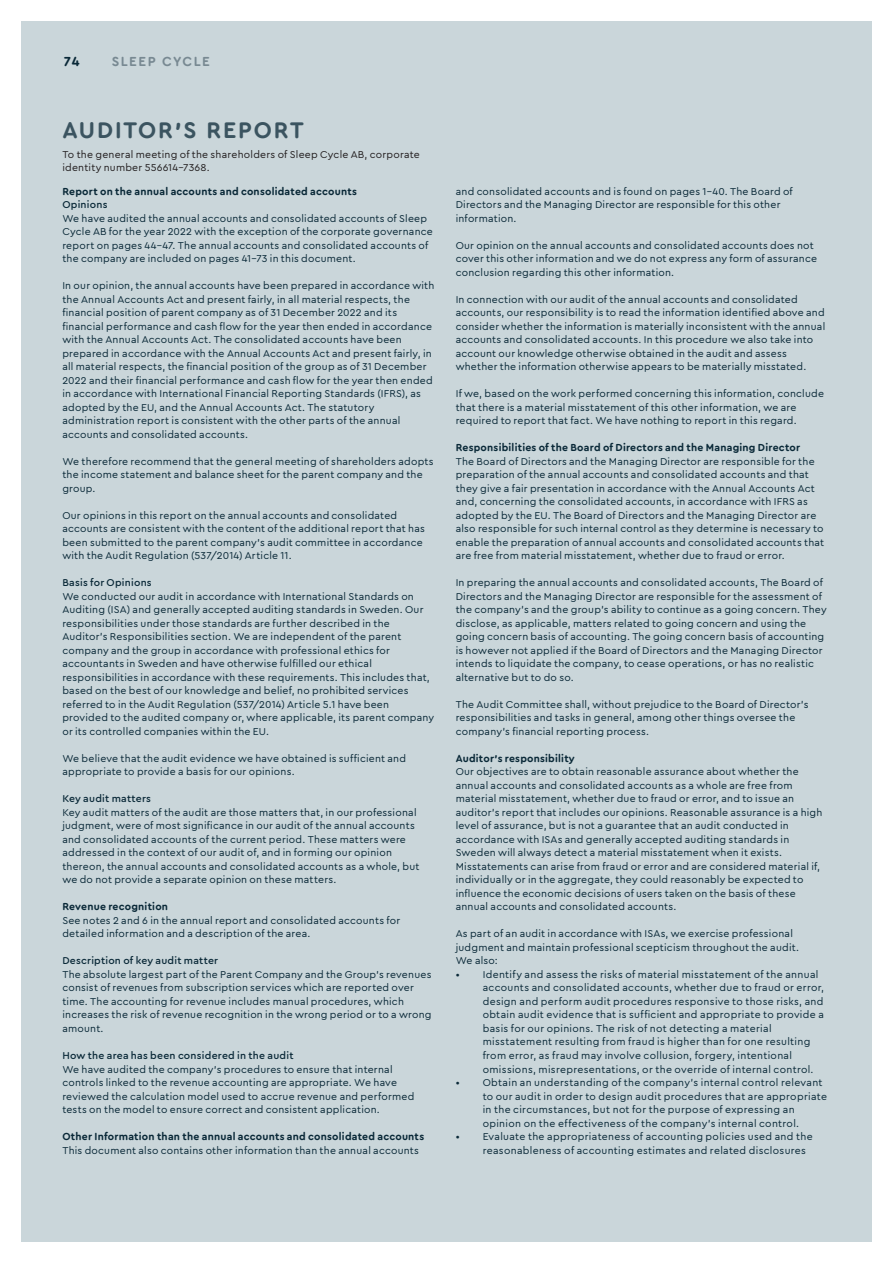
<style>
.page{position:relative;width:893px;height:1263px;background:#fff}
.page>*{position:absolute;margin:0;border:0;box-sizing:border-box;transform-origin:0 0}
.t1{font:700 23.25px "Cera Round Pro";letter-spacing:.075em;color:#3b5460}
.t2{font:700 13.5px "Cera Round Pro";letter-spacing:.105em;color:#788992}
.t3{font:700 13.5px "Cera Round Pro";color:#0a2938}
.NOT_bröd{font:10.5px/13.5px "Cera Round Pro";letter-spacing:.02em;color:#0a2938}
.NOT_mellis_1{font:700 10.5px "Cera Round Pro";letter-spacing:.02em;color:#0a2938}
.NOT_bröd-2{font:10.5px "Cera Round Pro";letter-spacing:.02em;color:#231f20}
.NOT_bröd-3{font:500 10.5px "Cera Round Pro";letter-spacing:.02em;color:#0a2938}
.NOT_bröd-4{font:700 10.5px "Cera Round Pro";letter-spacing:.02em;color:#0a2938}
.NOT_mellis_1-2{font:500 10.5px "Cera Round Pro";letter-spacing:.025em;color:#0a2938}
.NOT_mellis_2{font:500 10.5px "Cera Round Pro";letter-spacing:.02em;color:#0a2938}
</style>
<div class="page">
<div style="left:21px;top:21px;width:851px;height:1221px;background:#cad6da"></div>
<p class="t3" style="left:64px;top:52px;width:17px">74</p>
<p class="t2" style="left:112px;top:52px;width:100px">SLEEP CYCLE</p>
<p class="t1" style="left:62px;top:114px;width:243px">AUDITOR’S REPORT</p>
<p class="NOT_bröd-2" style="left:62px;top:147px;width:359px">To the general meeting of the shareholders of Sleep Cycle AB, corporate</p>
<p class="NOT_bröd-2" style="left:62px;top:161px;width:149px">identity number 556614-7368.</p>
<p class="NOT_mellis_1" style="left:62px;top:184px;width:296px">Report on the annual accounts and consolidated accounts</p>
<p class="NOT_mellis_2" style="left:62px;top:198px;width:47px">Opinions</p>
<p class="NOT_bröd" style="left:62px;top:211px;width:372px">We have audited the annual accounts and consolidated accounts of Sleep Cycle AB for the year 2022 with the exception of the corporate governance report on pages 44-47. The annual accounts and consolidated accounts of the company are included on pages 41-73 in this document.</p>
<p class="NOT_bröd" style="left:62px;top:279px;width:374px">In our opinion, the annual accounts have been prepared in accordance with the Annual Accounts Act and present fairly, in all material respects, the financial position of parent company as of 31 December 2022 and its financial performance and cash flow for the year then ended in accordance with the Annual Accounts Act. The consolidated accounts have been prepared in accordance with the Annual Accounts Act and present fairly, in all material respects, the financial position of the group as of 31 December 2022 and their financial performance and cash flow for the year then ended in accordance with International Financial Reporting Standards (IFRS), as adopted by the EU, and the Annual Accounts Act. The statutory administration report is consistent with the other parts of the annual accounts and consolidated accounts.</p>
<p class="NOT_bröd" style="left:62px;top:454px;width:373px">We therefore recommend that the general meeting of shareholders adopts the income statement and balance sheet for the parent company and the group.</p>
<p class="NOT_bröd" style="left:62px;top:508px;width:364px">Our opinions in this report on the annual accounts and consolidated accounts are consistent with the content of the additional report that has been submitted to the parent company's audit committee in accordance with the Audit Regulation (537/2014) Article 11.</p>
<p class="NOT_mellis_1-2" style="left:62px;top:576px;width:91px">Basis for Opinions</p>
<p class="NOT_bröd" style="left:62px;top:589px;width:373px">We conducted our audit in accordance with International Standards on Auditing (ISA) and generally accepted auditing standards in Sweden. Our responsibilities under those standards are further described in the Auditor’s Responsibilities section. We are independent of the parent company and the group in accordance with professional ethics for accountants in Sweden and have otherwise fulfilled our ethical responsibilities in accordance with these requirements. This includes that, based on the best of our knowledge and belief, no prohibited services referred to in the Audit Regulation (537/2014) Article 5.1 have been provided to the audited company or, where applicable, its parent company or its controlled companies within the EU.</p>
<p class="NOT_bröd" style="left:62px;top:751px;width:345px">We believe that the audit evidence we have obtained is sufficient and appropriate to provide a basis for our opinions.</p>
<p class="NOT_bröd-3" style="left:62px;top:792px;width:90px">Key audit matters</p>
<p class="NOT_bröd" style="left:62px;top:805px;width:359px">Key audit matters of the audit are those matters that, in our professional judgment, were of most significance in our audit of the annual accounts and consolidated accounts of the current period. These matters were addressed in the context of our audit of, and in forming our opinion thereon, the annual accounts and consolidated accounts as a whole, but we do not provide a separate opinion on these matters.</p>
<p class="NOT_bröd-4" style="left:62px;top:900px;width:107px">Revenue recognition</p>
<p class="NOT_bröd" style="left:62px;top:913px;width:339px">See notes 2 and 6 in the annual report and consolidated accounts for detailed information and a description of the area.</p>
<p class="NOT_bröd-3" style="left:62px;top:954px;width:157px">Description of key audit matter</p>
<p class="NOT_bröd" style="left:62px;top:967px;width:371px">The absolute largest part of the Parent Company and the Group's revenues consist of revenues from subscription services which are reported over time. The accounting for revenue includes manual procedures, which increases the risk of revenue recognition in the wrong period or to a wrong amount.</p>
<p class="NOT_bröd-3" style="left:62px;top:1048px;width:233px">How the area has been considered in the audit</p>
<p class="NOT_bröd" style="left:62px;top:1062px;width:354px">We have audited the company's procedures to ensure that internal controls linked to the revenue accounting are appropriate. We have reviewed the calculation model used to accrue revenue and performed tests on the model to ensure correct and consistent application.</p>
<p class="NOT_bröd-4" style="left:62px;top:1129px;width:363px">Other Information than the annual accounts and consolidated accounts</p>
<p class="NOT_bröd" style="left:62px;top:1143px;width:358px">This document also contains other information than the annual accounts</p>
<p class="NOT_bröd" style="left:456px;top:184px;width:339px">and consolidated accounts and is found on pages 1-40. The Board of<br>Directors and the Managing Director are responsible for this other information.</p>
<p class="NOT_bröd" style="left:456px;top:238px;width:363px">Our opinion on the annual accounts and consolidated accounts does not cover this other information and we do not express any form of assurance conclusion regarding this other information.</p>
<p class="NOT_bröd" style="left:456px;top:292px;width:371px">In connection with our audit of the annual accounts and consolidated accounts, our responsibility is to read the information identified above and consider whether the information is materially inconsistent with the annual accounts and consolidated accounts. In this procedure we also take into account our knowledge otherwise obtained in the audit and assess whether the information otherwise appears to be materially misstated.</p>
<p class="NOT_bröd" style="left:456px;top:387px;width:370px">If we, based on the work performed concerning this information, conclude that there is a material misstatement of this other information, we are required to report that fact. We have nothing to report in this regard.</p>
<p class="NOT_mellis_1" style="left:456px;top:441px;width:346px">Responsibilities of the Board of Directors and the Managing Director</p>
<p class="NOT_bröd" style="left:456px;top:454px;width:370px">The Board of Directors and the Managing Director are responsible for the preparation of the annual accounts and consolidated accounts and that they give a fair presentation in accordance with the Annual Accounts Act and, concerning the consolidated accounts, in accordance with IFRS as adopted by the EU. The Board of Directors and the Managing Director are also responsible for such internal control as they determine is necessary to enable the preparation of annual accounts and consolidated accounts that are free from material misstatement, whether due to fraud or error.</p>
<p class="NOT_bröd" style="left:456px;top:576px;width:373px">In preparing the annual accounts and consolidated accounts, The Board of Directors and the Managing Director are responsible for the assessment of the company’s and the group’s ability to continue as a going concern. They disclose, as applicable, matters related to going concern and using the going concern basis of accounting. The going concern basis of accounting is however not applied if the Board of Directors and the Managing Director intends to liquidate the company, to cease operations, or has no realistic alternative but to do so.</p>
<p class="NOT_bröd" style="left:456px;top:697px;width:354px">The Audit Committee shall, without prejudice to the Board of Director’s responsibilities and tasks in general, among other things oversee the company’s financial reporting process.</p>
<p class="NOT_mellis_1" style="left:456px;top:751px;width:121px">Auditor’s responsibility</p>
<p class="NOT_bröd" style="left:456px;top:765px;width:368px">Our objectives are to obtain reasonable assurance about whether the annual accounts and consolidated accounts as a whole are free from material misstatement, whether due to fraud or error, and to issue an auditor’s report that includes our opinions. Reasonable assurance is a high level of assurance, but is not a guarantee that an audit conducted in accordance with ISAs and generally accepted auditing standards in Sweden will always detect a material misstatement when it exists.<br>Misstatements can arise from fraud or error and are considered material if, individually or in the aggregate, they could reasonably be expected to influence the economic decisions of users taken on the basis of these annual accounts and consolidated accounts.</p>
<p class="NOT_bröd" style="left:456px;top:927px;width:345px">As part of an audit in accordance with ISAs, we exercise professional judgment and maintain professional scepticism throughout the audit.<br>We also:</p>
<p class="NOT_bröd" style="left:483px;top:967px;width:343px;text-indent:-27px">• Identify and assess the risks of material misstatement of the annual accounts and consolidated accounts, whether due to fraud or error, design and perform audit procedures responsive to those risks, and obtain audit evidence that is sufficient and appropriate to provide a basis for our opinions. The risk of not detecting a material misstatement resulting from fraud is higher than for one resulting from error, as fraud may involve collusion, forgery, intentional omissions, misrepresentations, or the override of internal control.</p>
<p class="NOT_bröd" style="left:483px;top:1075px;width:346px;text-indent:-27px">• Obtain an understanding of the company’s internal control relevant to our audit in order to design audit procedures that are appropriate in the circumstances, but not for the purpose of expressing an opinion on the effectiveness of the company’s internal control.</p>
<p class="NOT_bröd" style="left:483px;top:1129px;width:331px;text-indent:-27px">• Evaluate the appropriateness of accounting policies used and the reasonableness of accounting estimates and related disclosures</p>
</div>
